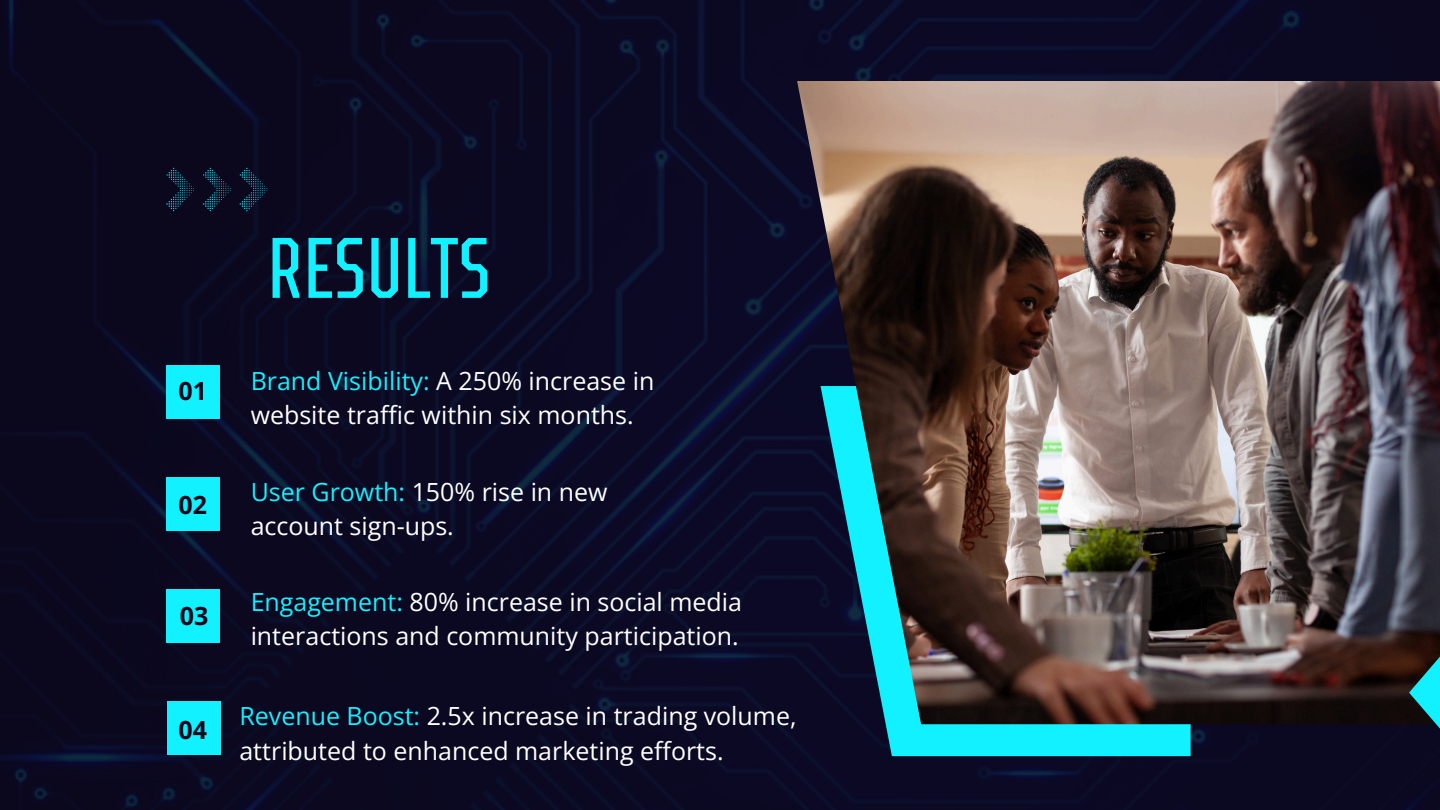
<style>
.page{position:relative;width:1440px;height:810px;background:#fff}
.page>*{position:absolute;margin:0;border:0;box-sizing:border-box;transform-origin:0 0}
.t1{font:85.6px "TT Octosquares Comp";color:#12f1ff}
.t2{font:25px/34.5px "Open Sans";color:#fff}
.t3{font:700 25px "Open Sans";color:#0b081d}
.s1{color:#12f1ff}
</style>
<div class="page">
<img style="left:0;top:0;width:1440px;height:810px">
<svg style="left:821px;top:724px;width:370px;height:32px;background:#10c5d5"></svg>
<img style="left:797px;top:81px;width:643px;height:643px">
<svg style="left:1409px;top:656px;width:31px;height:73px;background:#187d83"></svg>
<svg style="left:166px;top:168px;width:28px;height:43px"></svg>
<svg style="left:203px;top:168px;width:28px;height:43px"></svg>
<svg style="left:239px;top:168px;width:28px;height:43px"></svg>
<div style="left:166px;top:365px;width:54px;height:54px;background:#12f1ff"></div>
<div style="left:166px;top:477px;width:54px;height:54px;background:#12f1ff"></div>
<div style="left:166px;top:589px;width:54px;height:53px;background:#12f1ff"></div>
<div style="left:167px;top:701px;width:54px;height:53px;background:#12f1ff"></div>
<p class="t3" style="left:179px;top:373px;width:30px">01</p>
<p class="t3" style="left:179px;top:487px;width:30px">02</p>
<p class="t3" style="left:180px;top:599px;width:30px">03</p>
<p class="t3" style="left:179px;top:712px;width:30px">04</p>
<p class="t1" style="left:267px;top:208px;width:225px">RESULTS</p>
<p class="t2" style="left:251px;top:363px;width:405px"><span class="s1">Brand Visibility:</span> A 250% increase in website traffic within six months.</p>
<p class="t2" style="left:251px;top:474px;width:358px"><span class="s1">User Growth:</span> 150% rise in new account sign-ups.</p>
<p class="t2" style="left:251px;top:584px;width:493px"><span class="s1">Engagement:</span> 80% increase in social media interactions and community participation.</p>
<h1 class="t2" style="left:239px;top:698px;width:559px"><span class="s1">Revenue Boost:</span> 2.5x increase in trading volume, attributed to enhanced marketing efforts.</h1>
</div>
